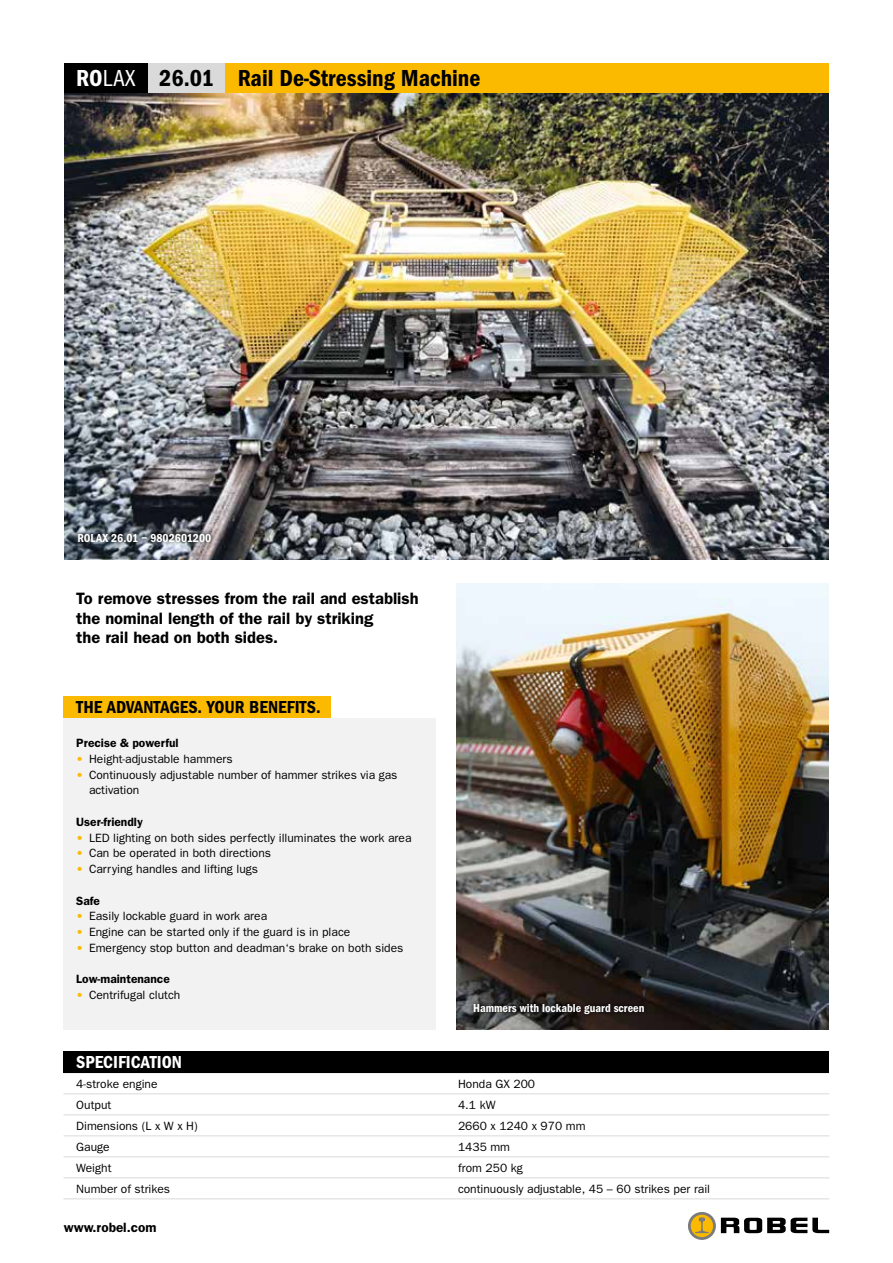
<style>
.page{position:relative;width:893px;height:1263px;background:#fff}
.page>*{position:absolute;margin:0;border:0;box-sizing:border-box;transform-origin:0 0}
.t1{font:600 condensed 24px "Franklin Gothic";color:#000}
.t2{font:600 condensed 18px "Franklin Gothic";color:#000}
.t3{font:600 condensed 18px "Franklin Gothic";color:#fff}
.t4{font:600 16.5px/19.5px "Franklin Gothic";color:#000}
.t5{font:600 13.5px "Franklin Gothic";color:#000}
.t6{font:12px/15.8px "Franklin Gothic";color:#000}
.t7{font:600 condensed 12px "Franklin Gothic";color:#fff}
.t8{font:600 12px "Franklin Gothic";color:#000}
.s1{color:#fff}
.s2{font-weight:400;color:#fff}
.s3{color:#fbba00}
</style>
<div class="page">
<div style="left:64px;top:697px;width:267px;height:21px;background:#fbba00"></div>
<img style="left:64px;top:93px;width:765px;height:466px">
<div style="left:151px;top:64px;width:678px;height:29px;background:#fbba00"></div>
<div style="left:64px;top:64px;width:87px;height:29px;background:#000"></div>
<div style="left:148px;top:64px;width:77px;height:29px;background:#dadada"></div>
<hr style="left:64px;top:1093px;width:765px;height:1px;background:#dadada">
<hr style="left:64px;top:1114px;width:765px;height:1px;background:#dadada">
<hr style="left:64px;top:1135px;width:765px;height:1px;background:#dadada">
<hr style="left:64px;top:1156px;width:765px;height:1px;background:#dadada">
<hr style="left:64px;top:1177px;width:765px;height:1px;background:#dadada">
<hr style="left:64px;top:1198px;width:765px;height:1px;background:#dadada">
<div style="left:64px;top:1051px;width:765px;height:22px;background:#000"></div>
<div style="left:64px;top:718px;width:372px;height:311px;background:#f2f2f2"></div>
<img style="left:457px;top:584px;width:372px;height:445px">
<svg style="left:74px;top:529px;width:142px;height:18px;background:#5b6067"></svg>
<svg style="left:469px;top:999px;width:179px;height:19px;background:#262220"></svg>
<svg style="left:688px;top:1212px;width:28px;height:28px"></svg>
<svg style="left:721px;top:1218px;width:108px;height:15px"></svg>
<svg style="left:691px;top:1215px;width:22px;height:22px"></svg>
<svg style="left:695px;top:1217px;width:14px;height:16px"></svg>
<h1 class="t1" style="left:76px;top:64px;width:406px"><span class="s1">RO</span><span class="s2">LAX</span> 26.01 Rail De-Stressing Machine</h1>
<p class="t7" style="left:77px;top:531px;width:136px">ROLAX 26.01 – 9802601200</p>
<h3 class="t4" style="left:76px;top:589px;width:344px">To remove stresses from the rail and establish the nominal length of the rail by striking<br>the rail head on both sides.</h3>
<h2 class="t2" style="left:76px;top:697px;width:246px">THE ADVANTAGES. YOUR BENEFITS.</h2>
<p class="t8" style="left:76px;top:736px;width:104px">Precise &amp; powerful</p>
<p class="t6" style="left:76px;top:751px;width:158px"><span class="s3">•</span> Height-adjustable hammers</p>
<p class="t6" style="left:89px;top:767px;width:310px;text-indent:-13px"><span class="s3">•</span> Continuously adjustable number of hammer strikes via gas activation</p>
<p class="t8" style="left:76px;top:815px;width:68px">User-friendly</p>
<p class="t6" style="left:76px;top:830px;width:337px"><span class="s3">•</span> LED lighting on both sides perfectly illuminates the work area</p>
<p class="t6" style="left:76px;top:845px;width:196px"><span class="s3">•</span> Can be operated in both directions</p>
<p class="t6" style="left:76px;top:861px;width:183px"><span class="s3">•</span> Carrying handles and lifting lugs</p>
<p class="t8" style="left:76px;top:893px;width:25px">Safe</p>
<p class="t6" style="left:76px;top:908px;width:192px"><span class="s3">•</span> Easily lockable guard in work area</p>
<p class="t6" style="left:76px;top:924px;width:275px"><span class="s3">•</span> Engine can be started only if the guard is in place</p>
<p class="t6" style="left:76px;top:940px;width:329px"><span class="s3">•</span> Emergency stop button and deadman‘s brake on both sides</p>
<p class="t8" style="left:76px;top:972px;width:95px">Low-maintenance</p>
<p class="t6" style="left:76px;top:987px;width:105px"><span class="s3">•</span> Centrifugal clutch</p>
<h2 class="t3" style="left:76px;top:1052px;width:107px">SPECIFICATION</h2>
<p class="t7" style="left:473px;top:1001px;width:173px">Hammers with lockable guard screen</p>
<p class="t6" style="left:76px;top:1076px;width:83px">4-stroke engine</p>
<p class="t6" style="left:458px;top:1076px;width:79px">Honda GX 200</p>
<p class="t6" style="left:76px;top:1097px;width:37px">Output</p>
<p class="t6" style="left:458px;top:1097px;width:39px">4.1 kW</p>
<p class="t6" style="left:76px;top:1118px;width:123px">Dimensions (L x W x H)</p>
<p class="t6" style="left:458px;top:1118px;width:129px">2660 x 1240 x 970 mm</p>
<p class="t6" style="left:76px;top:1139px;width:35px">Gauge</p>
<p class="t6" style="left:458px;top:1139px;width:54px">1435 mm</p>
<p class="t6" style="left:76px;top:1160px;width:37px">Weight</p>
<p class="t6" style="left:458px;top:1160px;width:66px">from 250 kg</p>
<p class="t6" style="left:76px;top:1181px;width:95px">Number of strikes</p>
<p class="t6" style="left:458px;top:1181px;width:253px">continuously adjustable, 45 – 60 strikes per rail</p>
<p class="t5" style="left:64px;top:1219px;width:94px">www.robel.com</p>
</div>
